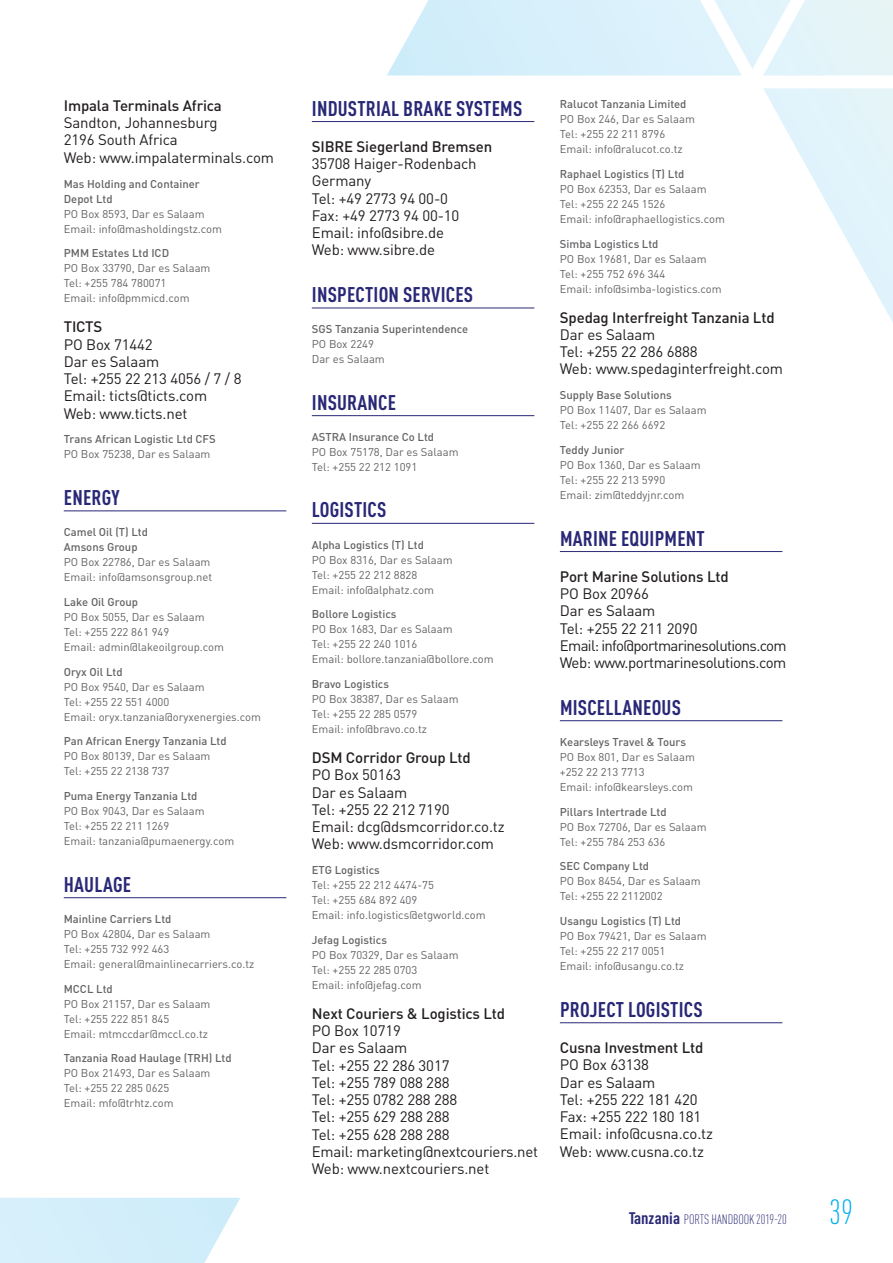
<style>
.page{position:relative;width:893px;height:1263px;background:#fff}
.page>*{position:absolute;margin:0;border:0;box-sizing:border-box;transform-origin:0 0}
.t1{font:300 condensed 34.5px "DINOT";color:#00aeef}
.t2{font:700 condensed 21px "DINOT";letter-spacing:.01em;color:#292877}
.t3{font:15px/17.2px "DINOT";letter-spacing:-.01em;color:#231f20}
.t4{font:500 15px "DINOT";letter-spacing:-.01em;color:#231f20}
.t5{font:15px/17.2px "DINOT";letter-spacing:-.03em;color:#231f20}
.t6{font:300 condensed 13.5px "DINOT";letter-spacing:-.005em;color:#292877}
.t7{font:11.25px/15px "DINOT";color:#636366}
.t8{font:500 11.25px/15px "DINOT";color:#636366}
.s1{font-weight:700;font-size:16.5px}
</style>
<div class="page">
<svg style="left:387px;top:0;width:506px;height:76px;background:#def2fa"></svg>
<svg style="left:763px;top:88px;width:130px;height:235px"></svg>
<hr style="left:64px;top:510px;width:222px;height:1px;background:#292877">
<hr style="left:64px;top:897px;width:222px;height:1px;background:#292877">
<hr style="left:312px;top:121px;width:222px;height:1px;background:#292877">
<hr style="left:312px;top:308px;width:222px;height:1px;background:#292877">
<hr style="left:312px;top:415px;width:222px;height:1px;background:#292877">
<hr style="left:312px;top:523px;width:222px;height:1px;background:#292877">
<hr style="left:560px;top:551px;width:222px;height:1px;background:#292877">
<hr style="left:560px;top:720px;width:222px;height:1px;background:#292877">
<hr style="left:560px;top:1022px;width:222px;height:1px;background:#292877">
<svg style="left:0;top:1198px;width:240px;height:65px;background:#d5effa"></svg>
<h3 class="t4" style="left:64px;top:95px;width:160px">Impala Terminals Africa</h3>
<h3 class="t3" style="left:64px;top:114px;width:212px">Sandton, Johannesburg<br>2196 South Africa<br>Web: www.impalaterminals.com</h3>
<p class="t8" style="left:64px;top:175px;width:138px">Mas Holding and Container<br>Depot Ltd</p>
<p class="t7" style="left:64px;top:205px;width:160px">PO Box 8593, Dar es Salaam<br>Email: info@masholdingstz.com</p>
<p class="t8" style="left:64px;top:245px;width:107px">PMM Estates Ltd ICD</p>
<p class="t7" style="left:64px;top:260px;width:148px">PO Box 33790, Dar es Salaam<br>Tel: +255 784 780071<br>Email: info@pmmicd.com</p>
<h3 class="t4" style="left:64px;top:317px;width:40px">TICTS</h3>
<h3 class="t3" style="left:64px;top:335px;width:179px">PO Box 71442<br>Dar es Salaam<br>Tel: +255 22 213 4056 / 7 / 8<br>Email: ticts@ticts.com<br>Web: www.ticts.net</h3>
<p class="t8" style="left:64px;top:431px;width:153px">Trans African Logistic Ltd CFS</p>
<p class="t7" style="left:64px;top:446px;width:148px">PO Box 75238, Dar es Salaam</p>
<h2 class="t2" style="left:64px;top:485px;width:57px">ENERGY</h2>
<p class="t8" style="left:64px;top:524px;width:86px">Camel Oil (T) Ltd<br>Amsons Group</p>
<p class="t7" style="left:64px;top:554px;width:150px">PO Box 22786, Dar es Salaam<br>Email: info@amsonsgroup.net</p>
<p class="t8" style="left:64px;top:594px;width:76px">Lake Oil Group</p>
<p class="t7" style="left:64px;top:609px;width:162px">PO Box 5055, Dar es Salaam<br>Tel: +255 222 861 949<br>Email: admin@lakeoilgroup.com</p>
<p class="t8" style="left:64px;top:664px;width:60px">Oryx Oil Ltd</p>
<p class="t7" style="left:64px;top:679px;width:199px">PO Box 9540, Dar es Salaam<br>Tel: +255 22 551 4000<br>Email: oryx.tanzania@oryxenergies.com</p>
<p class="t8" style="left:64px;top:733px;width:164px">Pan African Energy Tanzania Ltd</p>
<p class="t7" style="left:64px;top:748px;width:148px">PO Box 80139, Dar es Salaam<br>Tel: +255 22 2138 737</p>
<p class="t8" style="left:64px;top:788px;width:135px">Puma Energy Tanzania Ltd</p>
<p class="t7" style="left:64px;top:803px;width:172px">PO Box 9043, Dar es Salaam<br>Tel: +255 22 211 1269<br>Email: tanzania@pumaenergy.com</p>
<h2 class="t2" style="left:64px;top:871px;width:69px">HAULAGE</h2>
<p class="t8" style="left:64px;top:911px;width:109px">Mainline Carriers Ltd</p>
<p class="t7" style="left:64px;top:926px;width:192px">PO Box 42804, Dar es Salaam<br>Tel: +255 732 992 463<br>Email: general@mainlinecarriers.co.tz</p>
<p class="t8" style="left:64px;top:981px;width:50px">MCCL Ltd</p>
<p class="t7" style="left:64px;top:996px;width:148px">PO Box 21157, Dar es Salaam<br>Tel: +255 222 851 845<br>Email: mtmccdar@mccl.co.tz</p>
<p class="t8" style="left:64px;top:1050px;width:169px">Tanzania Road Haulage (TRH) Ltd</p>
<p class="t7" style="left:64px;top:1065px;width:148px">PO Box 21493, Dar es Salaam<br>Tel: +255 22 285 0625<br>Email: mfo@trhtz.com</p>
<h2 class="t2" style="left:312px;top:95px;width:212px">INDUSTRIAL BRAKE SYSTEMS</h2>
<h3 class="t4" style="left:312px;top:136px;width:182px">SIBRE Siegerland Bremsen</h3>
<h3 class="t3" style="left:312px;top:155px;width:166px">35708 Haiger-Rodenbach<br>Germany<br>Tel: +49 2773 94 00-0<br>Fax: +49 2773 94 00-10<br>Email: info@sibre.de<br>Web: www.sibre.de</h3>
<h2 class="t2" style="left:312px;top:282px;width:163px">INSPECTION SERVICES</h2>
<p class="t8" style="left:312px;top:321px;width:158px">SGS Tanzania Superintendence</p>
<p class="t7" style="left:312px;top:336px;width:74px">PO Box 2249<br>Dar es Salaam</p>
<h2 class="t2" style="left:312px;top:389px;width:86px">INSURANCE</h2>
<p class="t8" style="left:312px;top:429px;width:124px">ASTRA Insurance Co Ltd</p>
<p class="t7" style="left:312px;top:444px;width:148px">PO Box 75178, Dar es Salaam<br>Tel: +255 22 212 1091</p>
<h2 class="t2" style="left:312px;top:497px;width:76px">LOGISTICS</h2>
<p class="t8" style="left:312px;top:536px;width:114px">Alpha Logistics (T) Ltd</p>
<p class="t7" style="left:312px;top:551px;width:142px">PO Box 8316, Dar es Salaam<br>Tel: +255 22 212 8828<br>Email: info@alphatz.com</p>
<p class="t8" style="left:312px;top:606px;width:86px">Bollore Logistics</p>
<p class="t7" style="left:312px;top:621px;width:183px">PO Box 1683, Dar es Salaam<br>Tel: +255 22 240 1016<br>Email: bollore.tanzania@bollore.com</p>
<p class="t8" style="left:312px;top:676px;width:79px">Bravo Logistics</p>
<p class="t7" style="left:312px;top:691px;width:148px">PO Box 38387, Dar es Salaam<br>Tel: +255 22 285 0579<br>Email: info@bravo.co.tz</p>
<h3 class="t4" style="left:312px;top:747px;width:160px">DSM Corridor Group Ltd</h3>
<h3 class="t3" style="left:312px;top:766px;width:194px">PO Box 50163<br>Dar es Salaam<br>Tel: +255 22 212 7190<br>Email: dcg@dsmcorridor.co.tz<br>Web: www.dsmcorridor.com</h3>
<p class="t8" style="left:312px;top:862px;width:69px">ETG Logistics</p>
<p class="t7" style="left:312px;top:877px;width:175px">Tel: +255 22 212 4474-75<br>Tel: +255 684 892 409<br>Email: info.logistics@etgworld.com</p>
<p class="t8" style="left:312px;top:932px;width:77px">Jefag Logistics</p>
<p class="t7" style="left:312px;top:947px;width:148px">PO Box 70329, Dar es Salaam<br>Tel: +255 22 285 0703<br>Email: info@jefag.com</p>
<h3 class="t4" style="left:312px;top:1003px;width:195px">Next Couriers &amp; Logistics Ltd</h3>
<h3 class="t3" style="left:312px;top:1021px;width:228px">PO Box 10719<br>Dar es Salaam<br>Tel: +255 22 286 3017<br>Tel: +255 789 088 288<br>Tel: +255 0782 288 288<br>Tel: +255 629 288 288<br>Tel: +255 628 288 288<br>Email: marketing@nextcouriers.net<br>Web: www.nextcouriers.net</h3>
<p class="t8" style="left:560px;top:96px;width:128px">Ralucot Tanzania Limited</p>
<p class="t7" style="left:560px;top:111px;width:136px">PO Box 246, Dar es Salaam<br>Tel: +255 22 211 8796<br>Email: info@ralucot.co.tz</p>
<p class="t8" style="left:560px;top:166px;width:126px">Raphael Logistics (T) Ltd</p>
<p class="t7" style="left:560px;top:181px;width:166px">PO Box 62353, Dar es Salaam<br>Tel: +255 22 245 1526<br>Email: info@raphaellogistics.com</p>
<p class="t8" style="left:560px;top:236px;width:100px">Simba Logistics Ltd</p>
<p class="t7" style="left:560px;top:251px;width:163px">PO Box 19681, Dar es Salaam<br>Tel: +255 752 696 344<br>Email: info@simba-logistics.com</p>
<h3 class="t4" style="left:560px;top:307px;width:216px">Spedag Interfreight Tanzania Ltd</h3>
<h3 class="t3" style="left:560px;top:325px;width:225px">Dar es Salaam<br>Tel: +255 22 286 6888<br>Web: www.spedaginterfreight.com</h3>
<p class="t8" style="left:560px;top:387px;width:113px">Supply Base Solutions</p>
<p class="t7" style="left:560px;top:402px;width:148px">PO Box 11407, Dar es Salaam<br>Tel: +255 22 266 6692</p>
<p class="t8" style="left:560px;top:442px;width:66px">Teddy Junior</p>
<p class="t7" style="left:560px;top:457px;width:142px">PO Box 1360, Dar es Salaam<br>Tel: +255 22 213 5990<br>Email: zim@teddyjnr.com</p>
<h2 class="t2" style="left:560px;top:525px;width:146px">MARINE EQUIPMENT</h2>
<h3 class="t4" style="left:560px;top:566px;width:170px">Port Marine Solutions Ltd</h3>
<h3 class="t5" style="left:560px;top:584px;width:228px">PO Box 20966<br>Dar es Salaam<br>Tel: +255 22 211 2090<br>Email: info@portmarinesolutions.com<br>Web: www.portmarinesolutions.com</h3>
<h2 class="t2" style="left:560px;top:694px;width:123px">MISCELLANEOUS</h2>
<p class="t8" style="left:560px;top:734px;width:128px">Kearsleys Travel &amp; Tours</p>
<p class="t7" style="left:560px;top:749px;width:136px">PO Box 801, Dar es Salaam +252 22 213 7713<br>Email: info@kearsleys.com</p>
<p class="t8" style="left:560px;top:804px;width:108px">Pillars Intertrade Ltd</p>
<p class="t7" style="left:560px;top:819px;width:148px">PO Box 72706, Dar es Salaam<br>Tel: +255 784 253 636</p>
<p class="t8" style="left:560px;top:858px;width:91px">SEC Company Ltd</p>
<p class="t7" style="left:560px;top:873px;width:142px">PO Box 8454, Dar es Salaam<br>Tel: +255 22 2112002</p>
<p class="t8" style="left:560px;top:913px;width:123px">Usangu Logistics (T) Ltd</p>
<p class="t7" style="left:560px;top:928px;width:148px">PO Box 79421, Dar es Salaam<br>Tel: +255 22 217 0051<br>Email: info@usangu.co.tz</p>
<h2 class="t2" style="left:560px;top:996px;width:144px">PROJECT LOGISTICS</h2>
<h3 class="t4" style="left:560px;top:1037px;width:145px">Cusna Investment Ltd</h3>
<h3 class="t3" style="left:560px;top:1056px;width:155px">PO Box 63138<br>Dar es Salaam<br>Tel: +255 222 181 420<br>Fax: +255 222 180 181<br>Email: info@cusna.co.tz<br>Web: www.cusna.co.tz</h3>
<p class="t6" style="left:629px;top:1212px;width:159px"><span class="s1">Tanzania</span> PORTS HANDBOOK 2019-20</p>
<h1 class="t1" style="left:829px;top:1192px;width:25px">39</h1>
</div>
